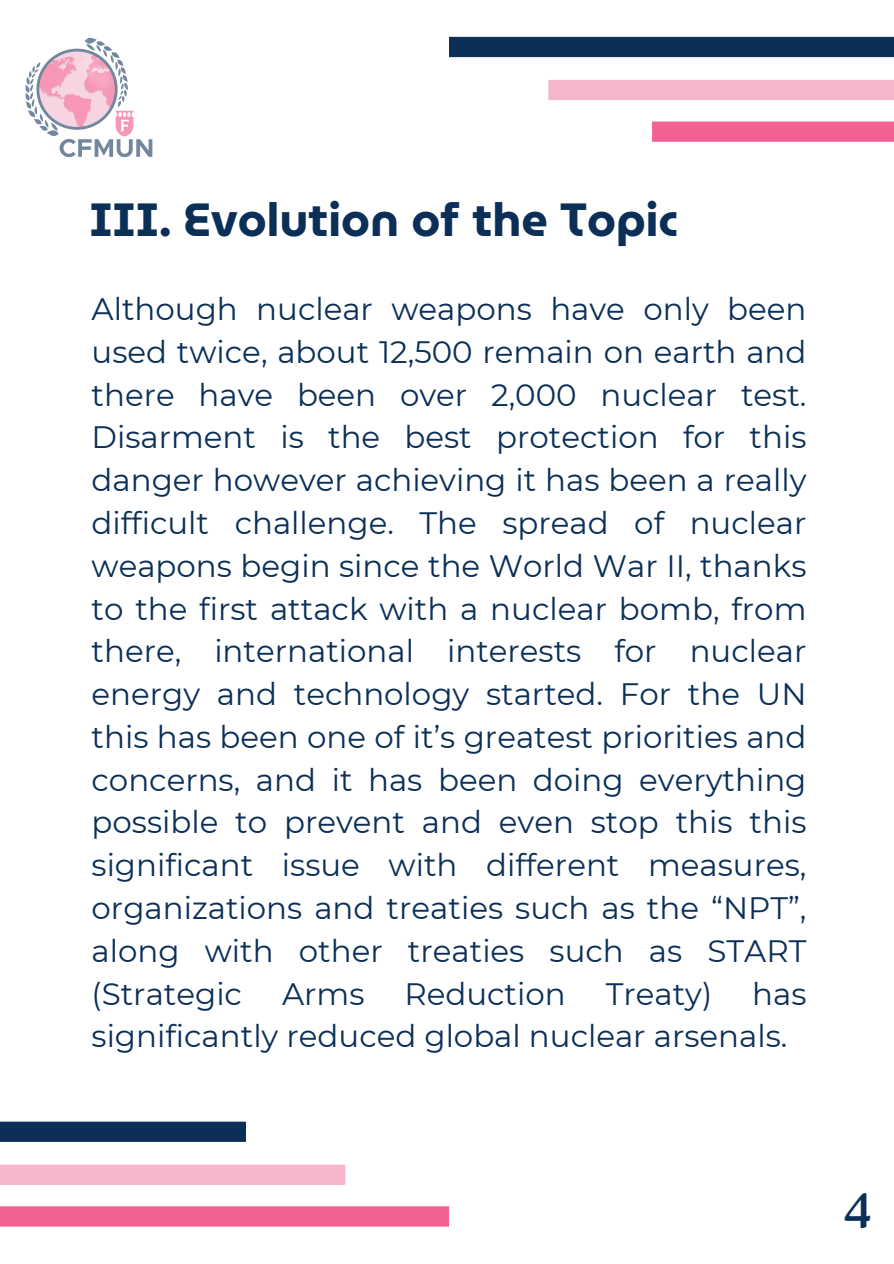
<style>
.page{position:relative;width:894px;height:1264px;background:#fff}
.page>*{position:absolute;margin:0;border:0;box-sizing:border-box;transform-origin:0 0}
.t1{font:47.85px "Roca One";color:#0b2f57}
.t2{font:700 46.5px "Museo Moderno";color:#0b2f57}
.t3{font:30.9px/42.8px "Montserrat";color:#0b2f57;text-align:justify}
</style>
<div class="page">
<img style="left:25px;top:37px;width:128px;height:121px">
<div style="left:449px;top:37px;width:444px;height:20px;background:#0b2f57"></div>
<div style="left:548px;top:80px;width:345px;height:20px;background:#f4b5cd"></div>
<div style="left:651px;top:121px;width:242px;height:21px;background:#f26191"></div>
<div style="left:0;top:1121px;width:246px;height:20px;background:#0b2f57"></div>
<div style="left:0;top:1164px;width:345px;height:20px;background:#f4b5cd"></div>
<div style="left:0;top:1206px;width:449px;height:20px;background:#f26191"></div>
<p class="t2" style="left:89px;top:182px;width:589px">III. Evolution of the Topic</p>
<p class="t3" style="left:91px;top:288px;width:716px">Although nuclear weapons have only been used twice, about 12,500 remain on earth and there have been over 2,000 nuclear test.<br>Disarment is the best protection for this danger however achieving it has been a really difficult challenge. The spread of nuclear weapons begin since the World War II, thanks to the first attack with a nuclear bomb, from there, international interests for nuclear energy and technology started. For the UN this has been one of it’s greatest priorities and concerns, and it has been doing everything possible to prevent and even stop this this significant issue with different measures, organizations and treaties such as the “NPT”, along with other treaties such as START (Strategic</p>
<p class="t3" style="left:91px;top:972px;width:716px;text-indent:660px">has significantly reduced global nuclear arsenals.</p>
<p class="t3" style="left:282px;top:972px;width:84px">Arms</p>
<p class="t3" style="left:404px;top:972px;width:163px">Reduction</p>
<p class="t3" style="left:605px;top:972px;width:108px">Treaty)</p>
<p class="t1" style="left:842px;top:1182px;width:30px">4</p>
</div>
